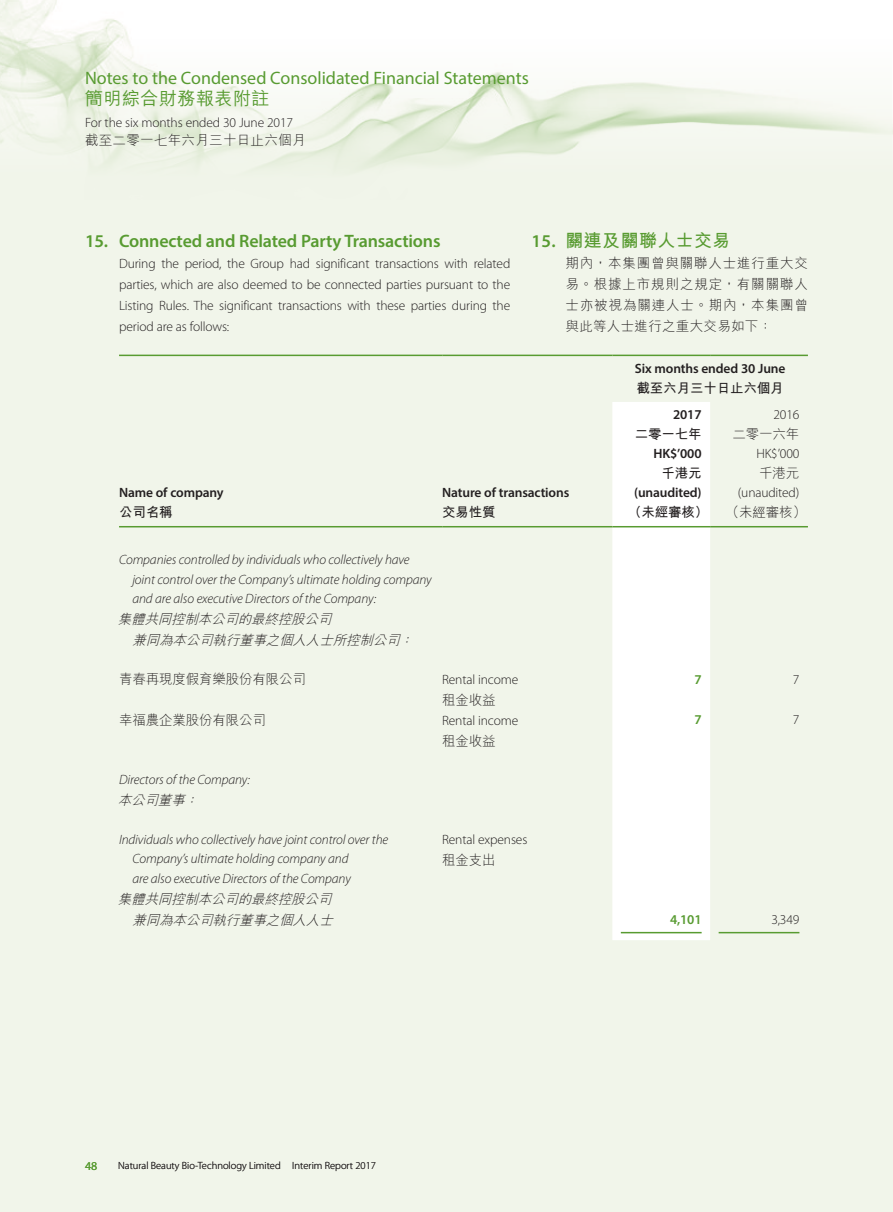
<style>
.page{position:relative;width:893px;height:1212px;background:#f1f5ea}
.page>*{position:absolute;margin:0;border:0;box-sizing:border-box;transform-origin:0 0}
.t1{font:18px "Myriad Pro";color:#589b31}
.t2{font:600 18px "Myriad Pro";letter-spacing:-.01em;color:#589b31}
.t3{font:700 18px "M Hei HK";letter-spacing:.02em;color:#589b31}
.t4{font:500 18px "M Hei HK";letter-spacing:.03em;color:#589b31}
.t5{font:300 13.5px/21px "Myriad Pro";letter-spacing:-.01em;color:#231f20;text-align:justify}
.t6{font:italic 300 13.5px/19.5px "Myriad Pro";letter-spacing:-.01em;color:#231f20}
.t7{font:300 13.5px/21px "M Hei HK";letter-spacing:.02em;color:#231f20;text-align:justify}
.t8{font:600 13.5px "Myriad Pro";letter-spacing:-.01em;color:#231f20}
.t9{font:italic 300 13.5px/21px "M Hei HK";color:#231f20}
.t10{font:700 13.5px "M Hei HK";letter-spacing:-.01em;color:#231f20}
.t11{font:300 13.5px "M Hei HK";letter-spacing:-.01em;color:#231f20}
.t12{font:600 13.5px "Myriad Pro";color:#589b31}
.t13{font:12px "Myriad Pro";color:#589b31}
.t14{font:300 10.5px "Myriad Pro";color:#231f20}
.s1{font-family:"Myriad Pro";font-weight:600}
</style>
<div class="page">
<img style="left:0;top:0;width:893px;height:169px">
<div style="left:612px;top:402px;width:98px;height:538px;background:#fff"></div>
<hr style="left:119px;top:355px;width:323px;height:1px;background:#589b31">
<hr style="left:442px;top:355px;width:170px;height:1px;background:#589b31">
<hr style="left:612px;top:355px;width:98px;height:1px;background:#589b31">
<hr style="left:710px;top:355px;width:98px;height:1px;background:#589b31">
<hr style="left:119px;top:526px;width:323px;height:1px;background:#589b31">
<hr style="left:442px;top:526px;width:170px;height:1px;background:#589b31">
<hr style="left:612px;top:526px;width:98px;height:1px;background:#589b31">
<hr style="left:710px;top:526px;width:98px;height:1px;background:#589b31">
<hr style="left:621px;top:932px;width:81px;height:1px;background:#589b31">
<hr style="left:719px;top:932px;width:80px;height:1px;background:#589b31">
<h1 class="t1" style="left:85px;top:67px;width:445px">Notes to the Condensed Consolidated Financial Statements</h1>
<h1 class="t4" style="left:85px;top:85px;width:186px">簡明綜合財務報表附註</h1>
<p class="t5" style="left:85px;top:112px;width:210px">For the six months ended 30 June 2017</p>
<p class="t7" style="left:85px;top:129px;width:222px">截至二零一七年六月三十日止六個月</p>
<h1 class="t2" style="left:85px;top:230px;width:357px">15. Connected and Related Party Transactions</h1>
<p class="t5" style="left:119px;top:254px;width:393px">During the period, the Group had significant transactions with related parties, which are also deemed to be connected parties pursuant to the Listing Rules. The significant transactions with these parties during the period are as follows:</p>
<h1 class="t3" style="left:531px;top:227px;width:201px"><span class="s1">15.</span> 關連及關聯人士交易</h1>
<p class="t7" style="left:566px;top:252px;width:244px">期內，本集團曾與關聯人士進行重大交易。根據上市規則之規定，有關關聯人士亦被視為關連人士。期內，本集團曾與此等人士進行之重大交易如下：</p>
<p class="t8" style="left:635px;top:360px;width:152px">Six months ended 30 June</p>
<p class="t10" style="left:637px;top:379px;width:149px">截至六月三十日止六個月</p>
<p class="t8" style="left:673px;top:406px;width:30px">2017</p>
<p class="t5" style="left:773px;top:404px;width:27px">2016</p>
<p class="t10" style="left:635px;top:424px;width:68px">二零一七年</p>
<p class="t7" style="left:732px;top:423px;width:68px">二零一六年</p>
<p class="t8" style="left:653px;top:445px;width:50px">HK$’000</p>
<p class="t5" style="left:756px;top:443px;width:45px">HK$’000</p>
<p class="t10" style="left:661px;top:463px;width:42px">千港元</p>
<p class="t7" style="left:759px;top:462px;width:42px">千港元</p>
<p class="t8" style="left:119px;top:484px;width:106px">Name of company</p>
<p class="t8" style="left:442px;top:484px;width:129px">Nature of transactions</p>
<p class="t8" style="left:634px;top:484px;width:69px">(unaudited)</p>
<p class="t5" style="left:738px;top:482px;width:63px">(unaudited)</p>
<p class="t10" style="left:119px;top:502px;width:55px">公司名稱</p>
<p class="t10" style="left:442px;top:502px;width:55px">交易性質</p>
<p class="t10" style="left:628px;top:502px;width:82px">（未經審核）</p>
<p class="t7" style="left:726px;top:501px;width:82px">（未經審核）</p>
<p class="t6" style="left:132px;top:550px;width:301px;text-indent:-13px">Companies controlled by individuals who collectively have joint control over the Company’s ultimate holding company and are also executive Directors of the Company:</p>
<p class="t9" style="left:132px;top:608px;width:287px;text-indent:-15px">集體共同控制本公司的最終控股公司<br>兼同為本公司執行董事之個人人士所控制公司：</p>
<p class="t11" style="left:119px;top:670px;width:189px">青春再現度假育樂股份有限公司</p>
<p class="t5" style="left:442px;top:669px;width:78px">Rental income</p>
<p class="t12" style="left:694px;top:671px;width:9px">7</p>
<p class="t5" style="left:793px;top:669px;width:8px">7</p>
<p class="t7" style="left:442px;top:689px;width:55px">租金收益</p>
<p class="t11" style="left:119px;top:710px;width:149px">幸福農企業股份有限公司</p>
<p class="t5" style="left:442px;top:710px;width:78px">Rental income</p>
<p class="t12" style="left:694px;top:711px;width:9px">7</p>
<p class="t5" style="left:793px;top:709px;width:8px">7</p>
<p class="t7" style="left:442px;top:730px;width:55px">租金收益</p>
<p class="t6" style="left:119px;top:770px;width:132px">Directors of the Company:</p>
<p class="t9" style="left:118px;top:789px;width:87px">本公司董事：</p>
<p class="t6" style="left:132px;top:830px;width:257px;text-indent:-13px">Individuals who collectively have joint control over the<br>Company’s ultimate holding company and<br>are also executive Directors of the Company</p>
<p class="t9" style="left:118px;top:888px;width:221px;text-align:right">集體共同控制本公司的最終控股公司兼同為本公司執行董事之個人人士</p>
<p class="t5" style="left:442px;top:829px;width:87px">Rental expenses</p>
<p class="t7" style="left:442px;top:849px;width:55px">租金支出</p>
<p class="t12" style="left:670px;top:911px;width:33px">4,101</p>
<p class="t5" style="left:771px;top:909px;width:30px">3,349</p>
<p class="t13" style="left:85px;top:1158px;width:14px">48</p>
<p class="t14" style="left:118px;top:1159px;width:259px">Natural Beauty Bio-Technology Limited Interim Report 2017</p>
</div>
